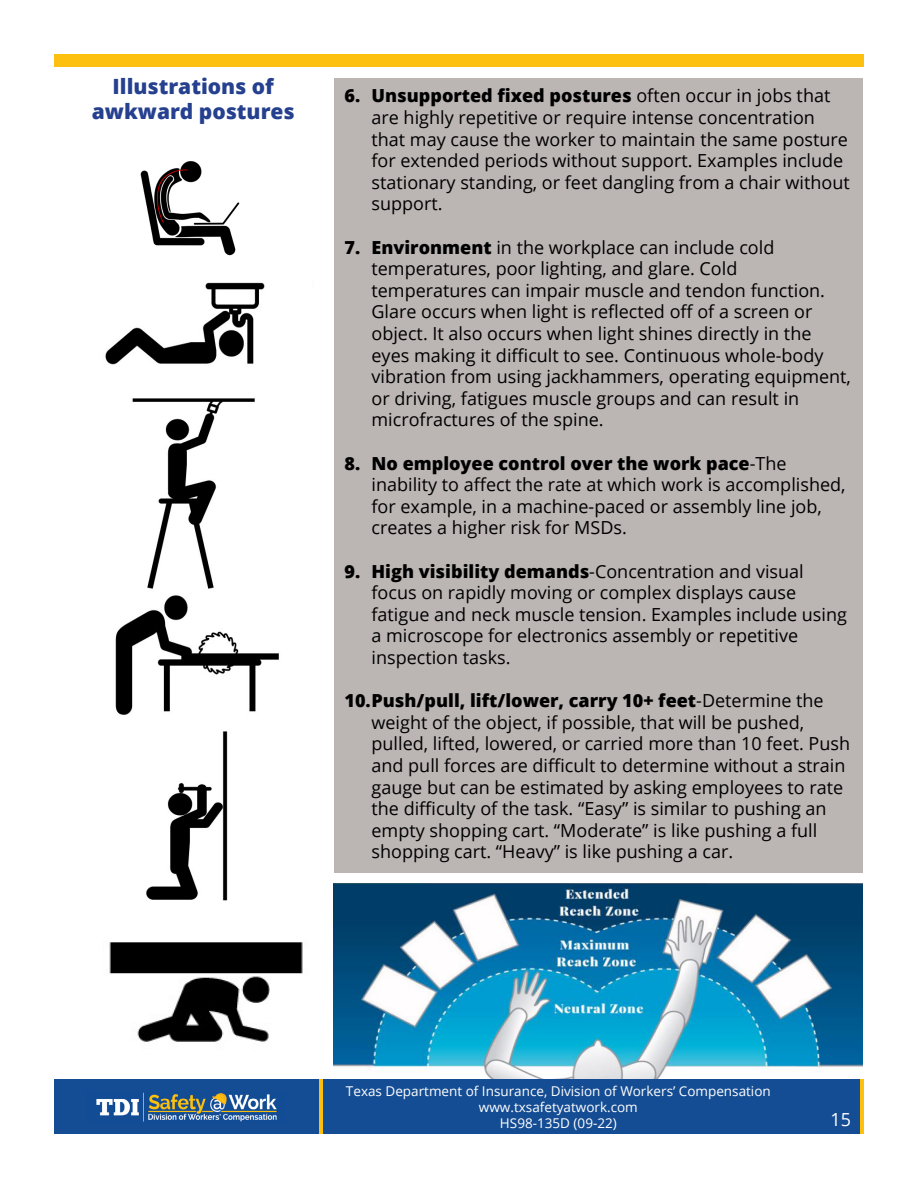
<style>
.page{position:relative;width:918px;height:1188px;background:#fff}
.page>*{position:absolute;margin:0;border:0;box-sizing:border-box;transform-origin:0 0}
.t1{font:800 21px/25.2px "Open Sans";color:#25408f;text-align:center}
.t2{font:18px/21.6px "Open Sans";color:#000}
.t3{font:18px "Open Sans";color:#fff}
.t4{font:13.5px/16.2px "Open Sans";color:#fff;text-align:center}
.s1{font-weight:800}
</style>
<div class="page">
<div style="left:334px;top:78px;width:528px;height:795px;background:#bbb5b4"></div>
<img style="left:140px;top:161px;width:100px;height:95px">
<img style="left:105px;top:282px;width:160px;height:83px">
<img style="left:132px;top:398px;width:123px;height:191px">
<img style="left:115px;top:595px;width:164px;height:120px">
<img style="left:146px;top:731px;width:82px;height:170px">
<img style="left:109px;top:942px;width:194px;height:100px">
<img style="left:334px;top:883px;width:528px;height:197px">
<div style="left:54px;top:1080px;width:810px;height:54px;background:#154d94"></div>
<img style="left:96px;top:1092px;width:181px;height:30px">
<hr style="left:860px;top:1080px;width:4px;height:54px;background:#fec00f">
<hr style="left:319px;top:1080px;width:4px;height:54px;background:#fec00f">
<div style="left:54px;top:54px;width:810px;height:13px;background:#fec00f"></div>
<h3 class="t1" style="left:92px;top:73px;width:204px">Illustrations of awkward postures</h3>
<p class="t2" style="left:372px;top:85px;width:480px;text-indent:-27px"><span class="s1">6. Unsupported fixed postures</span> often occur in jobs that are highly repetitive or require intense concentration that may cause the worker to maintain the same posture for extended periods without support. Examples include stationary standing, or feet dangling from a chair without support.</p>
<p class="t2" style="left:372px;top:236px;width:481px;text-indent:-27px"><span class="s1">7. Environment</span> in the workplace can include cold temperatures, poor lighting, and glare. Cold temperatures can impair muscle and tendon function.<br>Glare occurs when light is reflected off of a screen or object. It also occurs when light shines directly in the eyes making it difficult to see. Continuous whole-body vibration from using jackhammers, operating equipment, or driving, fatigues muscle groups and can result in microfractures of the spine.</p>
<p class="t2" style="left:372px;top:452px;width:476px;text-indent:-27px"><span class="s1">8. No employee control over the work pace</span>-The inability to affect the rate at which work is accomplished, for example, in a machine-paced or assembly line job, creates a higher risk for MSDs.</p>
<p class="t2" style="left:372px;top:560px;width:477px;text-indent:-27px"><span class="s1">9. High visibility demands</span>-Concentration and visual focus on rapidly moving or complex displays cause fatigue and neck muscle tension. Examples include using a microscope for electronics assembly or repetitive inspection tasks.</p>
<p class="t2" style="left:372px;top:689px;width:480px;text-indent:-27px"><span class="s1">10.Push/pull, lift/lower, carry 10+ feet</span>-Determine the weight of the object, if possible, that will be pushed, pulled, lifted, lowered, or carried more than 10 feet. Push and pull forces are difficult to determine without a strain gauge but can be estimated by asking employees to rate the difficulty of the task. “Easy” is similar to pushing an empty shopping cart. “Moderate” is like pushing a full shopping cart. “Heavy” is like pushing a car.</p>
<p class="t4" style="left:346px;top:1082px;width:426px">Texas Department of Insurance, Division of Workers’ Compensation www.txsafetyatwork.com<br>HS98-135D (09-22)</p>
<p class="t3" style="left:831px;top:1107px;width:22px">15</p>
</div>
